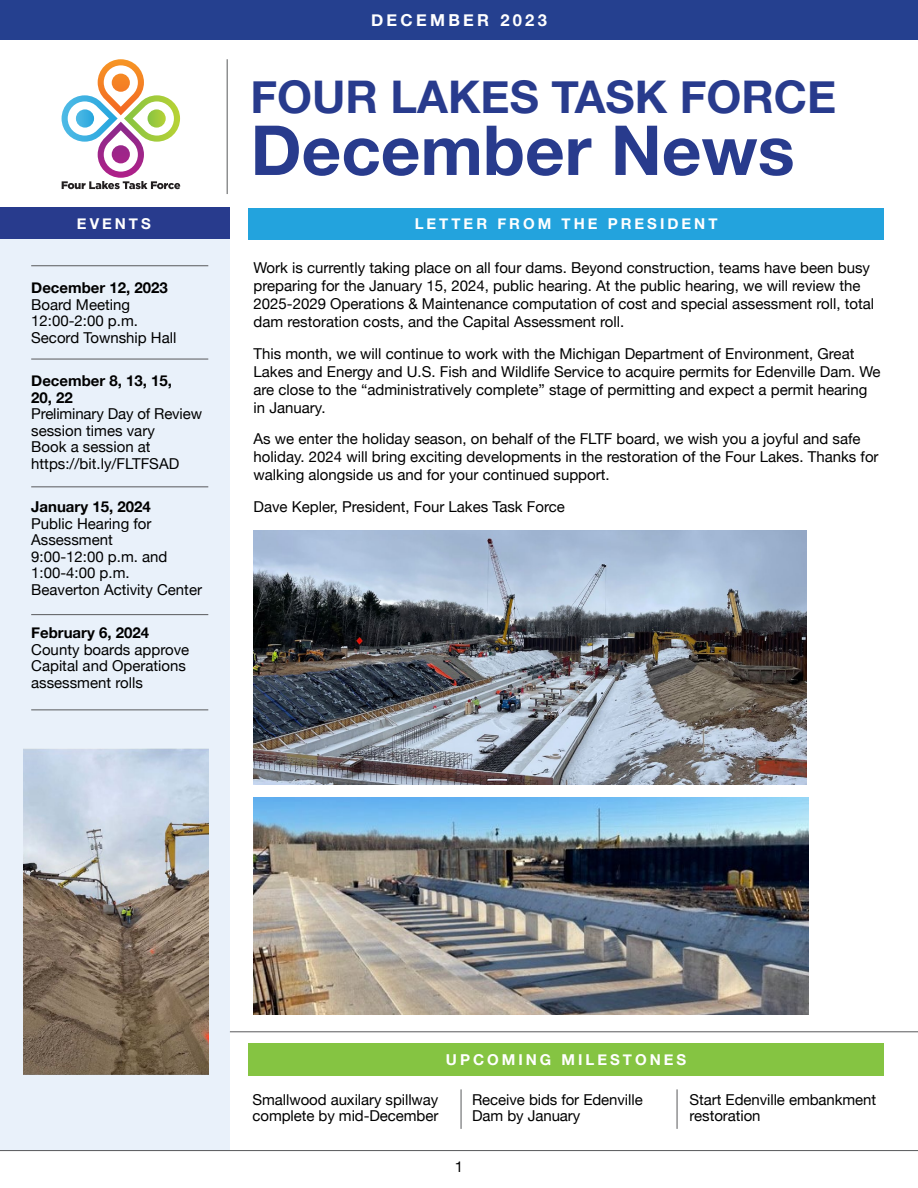
<style>
.page{position:relative;width:918px;height:1188px;background:#fff}
.page>*{position:absolute;margin:0;border:0;box-sizing:border-box;transform-origin:0 0}
.t1{font:700 69px "Helvetica Neue";color:#283b8d}
.t2{font:700 45px "Helvetica Neue";color:#283b8d}
.t3{font:700 16.5px "Helvetica Neue";letter-spacing:.2em;color:#fff}
.t4{font:15px/16.5px "Helvetica Neue";color:#000}
.t5{font:700 15px/16.5px "Helvetica Neue";color:#000}
.t6{font:700 15px "Helvetica Neue";letter-spacing:.2em;color:#fff}
</style>
<div class="page">
<div style="left:0;top:214px;width:230px;height:937px;background:#e9f1fa"></div>
<div style="left:0;top:0;width:918px;height:39px;background:#25408f"></div>
<div style="left:249px;top:1043px;width:635px;height:33px;background:#85c442"></div>
<div style="left:249px;top:208px;width:635px;height:32px;background:#23a3dd"></div>
<div style="left:0;top:208px;width:230px;height:31px;background:#283b8d"></div>
<svg style="left:62px;top:59px;width:118px;height:130px"></svg>
<hr style="left:230px;top:1031px;width:688px;height:1px;background:#58595b">
<hr style="left:227px;top:59px;width:1px;height:135px;background:#58595b">
<hr style="left:31px;top:486px;width:177px;height:1px;background:#58595b">
<hr style="left:31px;top:614px;width:177px;height:1px;background:#58595b">
<hr style="left:31px;top:709px;width:177px;height:1px;background:#58595b">
<hr style="left:461px;top:1089px;width:1px;height:40px;background:#58595b">
<hr style="left:677px;top:1089px;width:1px;height:40px;background:#58595b">
<hr style="left:31px;top:359px;width:177px;height:1px;background:#58595b">
<hr style="left:31px;top:265px;width:177px;height:1px;background:#58595b">
<hr style="left:0;top:1150px;width:918px;height:1px;background:#58595b">
<img style="left:254px;top:797px;width:554px;height:217px">
<img style="left:24px;top:748px;width:184px;height:326px">
<img style="left:254px;top:531px;width:552px;height:254px">
<p class="t3" style="left:371px;top:7px;width:177px">DECEMBER 2023</p>
<h2 class="t2" style="left:250px;top:61px;width:587px">FOUR LAKES TASK FORCE</h2>
<h1 class="t1" style="left:250px;top:96px;width:546px">December News</h1>
<p class="t6" style="left:77px;top:212px;width:75px">EVENTS</p>
<p class="t6" style="left:415px;top:212px;width:304px">LETTER FROM THE PRESIDENT</p>
<p class="t5" style="left:31px;top:280px;width:138px">December 12, 2023</p>
<p class="t4" style="left:31px;top:297px;width:147px">Board Meeting<br>12:00-2:00 p.m.<br>Secord Township Hall</p>
<p class="t5" style="left:31px;top:373px;width:142px">December 8, 13, 15,<br>20, 22</p>
<p class="t4" style="left:31px;top:406px;width:172px">Preliminary Day of Review session times vary<br>Book a session at https://bit.ly/FLTFSAD</p>
<p class="t5" style="left:31px;top:499px;width:121px">January 15, 2024</p>
<p class="t4" style="left:31px;top:516px;width:172px">Public Hearing for<br>Assessment<br>9:00-12:00 p.m. and<br>1:00-4:00 p.m.<br>Beaverton Activity Center</p>
<p class="t5" style="left:31px;top:625px;width:119px">February 6, 2024</p>
<p class="t4" style="left:31px;top:642px;width:160px">County boards approve<br>Capital and Operations assessment rolls</p>
<p class="t4" style="left:254px;top:260px;width:622px;line-height:18px">Work is currently taking place on all four dams. Beyond construction, teams have been busy preparing for the January 15, 2024, public hearing. At the public hearing, we will review the 2025-2029 Operations &amp; Maintenance computation of cost and special assessment roll, total dam restoration costs, and the Capital Assessment roll.</p>
<p class="t4" style="left:254px;top:345px;width:629px;line-height:18px">This month, we will continue to work with the Michigan Department of Environment, Great Lakes and Energy and U.S. Fish and Wildlife Service to acquire permits for Edenville Dam. We are close to the “administratively complete” stage of permitting and expect a permit hearing in January.</p>
<p class="t4" style="left:254px;top:431px;width:627px;line-height:18px">As we enter the holiday season, on behalf of the FLTF board, we wish you a joyful and safe holiday. 2024 will bring exciting developments in the restoration of the Four Lakes. Thanks for walking alongside us and for your continued support.</p>
<p class="t4" style="left:254px;top:499px;width:313px">Dave Kepler, President, Four Lakes Task Force</p>
<p class="t6" style="left:446px;top:1047px;width:242px">UPCOMING MILESTONES</p>
<p class="t4" style="left:253px;top:1092px;width:187px">Smallwood auxilary spillway complete by mid-December</p>
<p class="t4" style="left:472px;top:1092px;width:172px">Receive bids for Edenville<br>Dam by January</p>
<p class="t4" style="left:690px;top:1092px;width:188px">Start Edenville embankment restoration</p>
<p class="t4" style="left:455px;top:1159px;width:10px">1</p>
</div>
